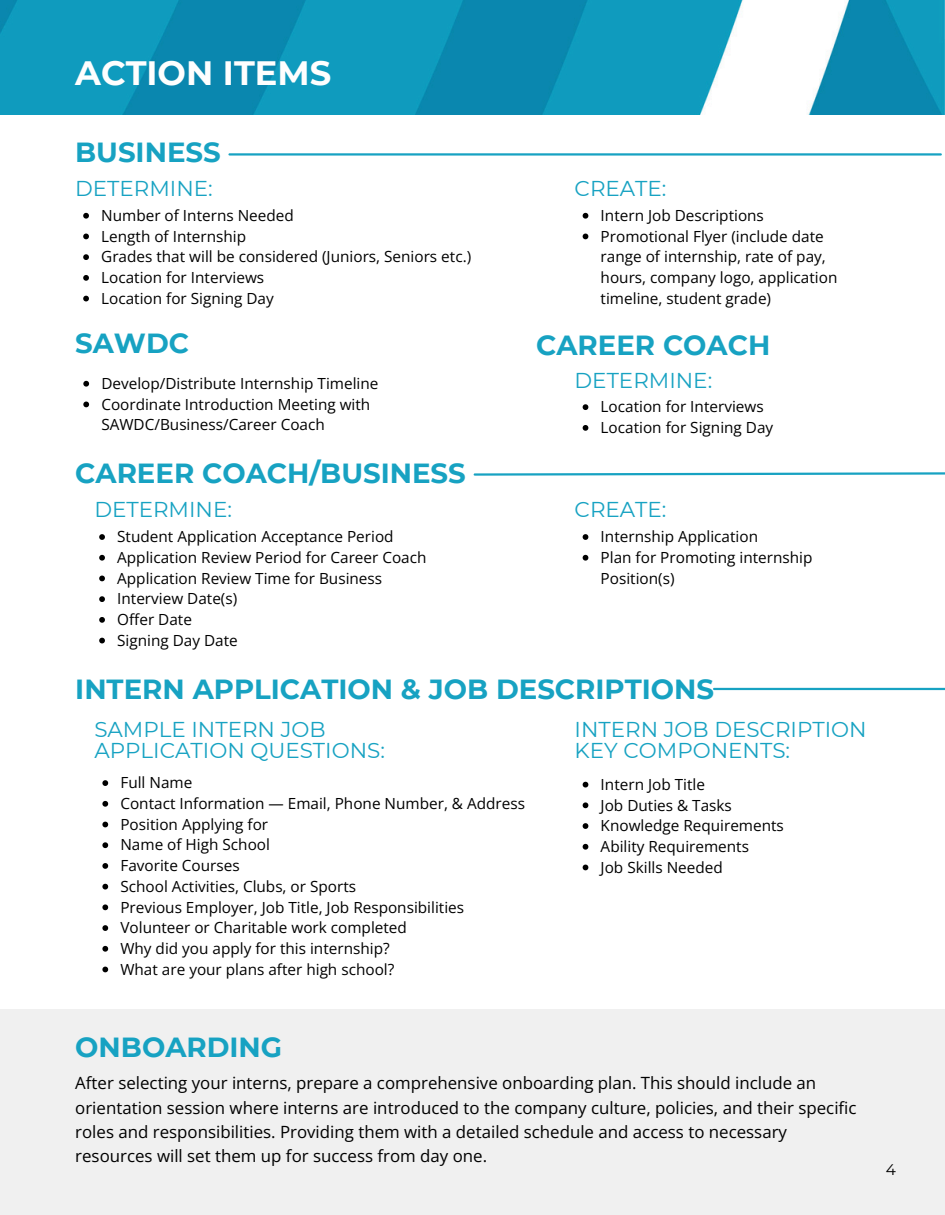
<style>
.page{position:relative;width:945px;height:1215px;background:#fff}
.page>*{position:absolute;margin:0;border:0;box-sizing:border-box;transform-origin:0 0}
.t1{font:700 33.75px "Montserrat";color:#fefefe}
.t2{font:700 27.6px "Montserrat";color:#17a2c2}
.t3{font:21.45px/20.7px "Montserrat";color:#17a2c2}
.t4{font:16.8px/24.2px "Open Sans";color:#000}
.t5{font:15.3px/20.7px "Open Sans";color:#000}
.t6{font:15.3px "Montserrat";color:#000}
</style>
<div class="page">
<img style="left:0;top:0;width:945px;height:115px">
<div style="left:0;top:1009px;width:945px;height:206px;background:#f0f0f0"></div>
<hr style="left:230px;top:153px;width:711px;height:3px;background:#17a2c2">
<svg style="left:473px;top:472px;width:472px;height:4px"></svg>
<hr style="left:714px;top:688px;width:231px;height:2px;background:#17a2c2">
<svg style="left:83px;top:213px;width:6px;height:6px"></svg>
<svg style="left:83px;top:234px;width:6px;height:5px"></svg>
<svg style="left:83px;top:254px;width:6px;height:6px"></svg>
<svg style="left:83px;top:275px;width:6px;height:6px"></svg>
<svg style="left:83px;top:296px;width:6px;height:5px"></svg>
<svg style="left:99px;top:534px;width:6px;height:6px"></svg>
<svg style="left:99px;top:555px;width:6px;height:6px"></svg>
<svg style="left:99px;top:576px;width:6px;height:5px"></svg>
<svg style="left:99px;top:596px;width:6px;height:6px"></svg>
<svg style="left:99px;top:617px;width:6px;height:6px"></svg>
<svg style="left:99px;top:638px;width:6px;height:5px"></svg>
<svg style="left:83px;top:381px;width:6px;height:6px"></svg>
<svg style="left:83px;top:402px;width:6px;height:5px"></svg>
<svg style="left:583px;top:404px;width:5px;height:6px"></svg>
<svg style="left:583px;top:425px;width:5px;height:6px"></svg>
<svg style="left:583px;top:213px;width:5px;height:6px"></svg>
<svg style="left:583px;top:234px;width:5px;height:5px"></svg>
<svg style="left:583px;top:534px;width:5px;height:6px"></svg>
<svg style="left:583px;top:555px;width:5px;height:6px"></svg>
<svg style="left:102px;top:780px;width:6px;height:6px"></svg>
<svg style="left:102px;top:801px;width:6px;height:6px"></svg>
<svg style="left:102px;top:822px;width:6px;height:5px"></svg>
<svg style="left:102px;top:842px;width:6px;height:6px"></svg>
<svg style="left:102px;top:863px;width:6px;height:6px"></svg>
<svg style="left:102px;top:884px;width:6px;height:6px"></svg>
<svg style="left:102px;top:904px;width:6px;height:6px"></svg>
<svg style="left:102px;top:925px;width:6px;height:6px"></svg>
<svg style="left:102px;top:946px;width:6px;height:6px"></svg>
<svg style="left:102px;top:967px;width:6px;height:5px"></svg>
<svg style="left:583px;top:782px;width:5px;height:6px"></svg>
<svg style="left:583px;top:802px;width:5px;height:6px"></svg>
<svg style="left:583px;top:823px;width:5px;height:6px"></svg>
<svg style="left:583px;top:844px;width:5px;height:6px"></svg>
<svg style="left:583px;top:865px;width:5px;height:5px"></svg>
<p class="t1" style="left:75px;top:53px;width:258px">ACTION ITEMS</p>
<h1 class="t2" style="left:75px;top:136px;width:147px">BUSINESS</h1>
<h2 class="t3" style="left:75px;top:178px;width:139px">DETERMINE:</h2>
<p class="t5" style="left:101px;top:205px;width:372px">Number of Interns Needed<br>Length of Internship<br>Grades that will be considered (Juniors, Seniors etc.)<br>Location for Interviews<br>Location for Signing Day</p>
<p class="t3" style="left:575px;top:178px;width:93px">CREATE:</p>
<p class="t5" style="left:601px;top:205px;width:238px">Intern Job Descriptions<br>Promotional Flyer (include date range of internship, rate of pay, hours, company logo, application timeline, student grade)</p>
<h3 class="t2" style="left:75px;top:327px;width:115px">SAWDC</h3>
<h3 class="t2" style="left:536px;top:328px;width:236px">CAREER COACH</h3>
<p class="t5" style="left:101px;top:373px;width:279px">Develop/Distribute Internship Timeline<br>Coordinate Introduction Meeting with<br>SAWDC/Business/Career Coach</p>
<h3 class="t3" style="left:575px;top:370px;width:139px">DETERMINE:</h3>
<h2 class="t5" style="left:601px;top:396px;width:165px">Location for Interviews</h2>
<h3 class="t5" style="left:601px;top:417px;width:174px">Location for Signing Day</h3>
<p class="t2" style="left:75px;top:456px;width:392px">CAREER COACH/BUSINESS</p>
<h3 class="t3" style="left:94px;top:499px;width:139px">DETERMINE:</h3>
<h2 class="t3" style="left:575px;top:499px;width:93px">CREATE:</h2>
<p class="t5" style="left:117px;top:526px;width:311px">Student Application Acceptance Period<br>Application Review Period for Career Coach<br>Application Review Time for Business<br>Interview Date(s)<br>Offer Date<br>Signing Day Date</p>
<h3 class="t5" style="left:601px;top:526px;width:159px">Internship Application</h3>
<h2 class="t5" style="left:601px;top:547px;width:213px">Plan for Promoting internship<br>Position(s)</h2>
<h2 class="t2" style="left:75px;top:672px;width:640px">INTERN APPLICATION &amp; JOB DESCRIPTIONS</h2>
<p class="t3" style="left:94px;top:719px;width:292px">SAMPLE INTERN JOB<br>APPLICATION QUESTIONS:</p>
<p class="t5" style="left:120px;top:772px;width:406px">Full Name<br>Contact Information — Email, Phone Number, &amp; Address<br>Position Applying for<br>Name of High School<br>Favorite Courses<br>School Activities, Clubs, or Sports<br>Previous Employer, Job Title, Job Responsibilities<br>Volunteer or Charitable work completed<br>Why did you apply for this internship?<br>What are your plans after high school?</p>
<p class="t3" style="left:575px;top:719px;width:294px">INTERN JOB DESCRIPTION<br>KEY COMPONENTS:</p>
<p class="t5" style="left:601px;top:774px;width:185px">Intern Job Title<br>Job Duties &amp; Tasks<br>Knowledge Requirements<br>Ability Requirements<br>Job Skills Needed</p>
<h2 class="t2" style="left:75px;top:1030px;width:208px">ONBOARDING</h2>
<p class="t4" style="left:75px;top:1071px;width:783px">After selecting your interns, prepare a comprehensive onboarding plan. This should include an orientation session where interns are introduced to the company culture, policies, and their specific roles and responsibilities. Providing them with a detailed schedule and access to necessary resources will set them up for success from day one.</p>
<h3 class="t6" style="left:886px;top:1161px;width:12px">4</h3>
</div>
